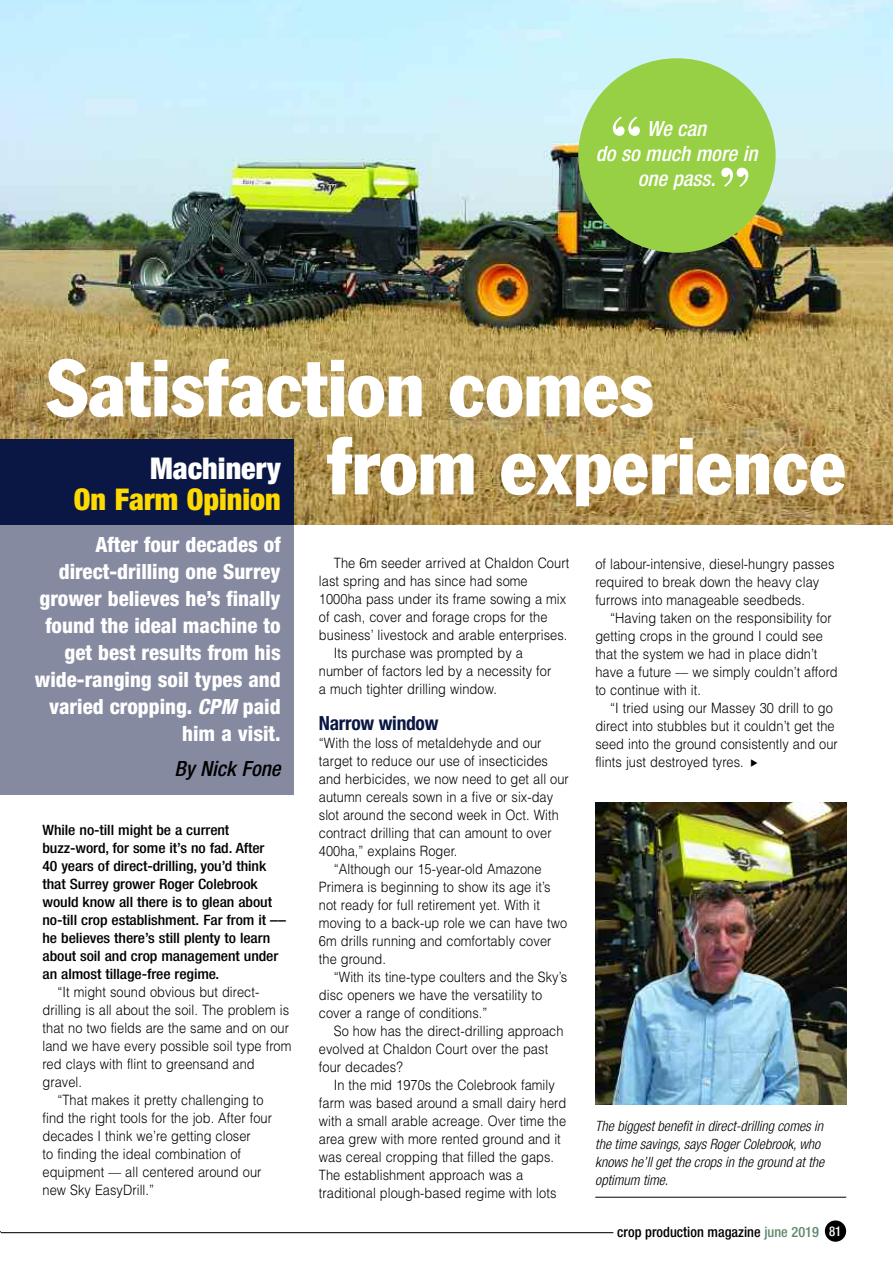
<style>
.page{position:relative;width:893px;height:1263px;background:#fff}
.page>*{position:absolute;margin:0;border:0;box-sizing:border-box;transform-origin:0 0}
.t1{font:condensed 79.5px/78px "Franklin Gothic";color:#fff}
.t2{font:700 58.95px "Bodoni BT";color:#fff}
.t3{font:900 condensed 30px "Helvetica Neue";color:#ffd902}
.t4{font:900 condensed 30px "Helvetica Neue";color:#fff}
.t5{font:800 condensed 21px/27px "Helvetica Neue";color:#fff;text-align:right}
.t6{font:italic 500 condensed 21px/25.2px "Helvetica Neue";color:#fff;text-align:center}
.t7{font:italic 500 condensed 21px "Helvetica Neue";color:#000}
.t8{font:700 condensed 19.5px "Helvetica Neue";letter-spacing:-.015em;color:#0a1643}
.t9{font:300 14.25px/18px "Helvetica";letter-spacing:.005em;color:#000;scale:.9 1}
.t10{font:500 condensed 14.25px/18px "Helvetica Neue";letter-spacing:-.005em;color:#000;scale:1.1 1}
.t11{font:italic 300 condensed 14.25px/18px "Helvetica Neue";color:#000}
.t12{font:500 condensed 14.25px "Helvetica Neue";letter-spacing:-.005em;color:#000}
.s1{font-style:italic}
.s2{color:#60896c}
.s3{font-size:13.5px;color:#fff}
</style>
<div class="page">
<img style="left:0;top:0;width:893px;height:525px">
<img style="left:595px;top:803px;width:251px;height:301px">
<hr style="left:595px;top:1197px;width:251px;height:1px;background:#000">
<div style="left:0;top:522px;width:293px;height:273px;background:#858aa1"></div>
<div style="left:0;top:439px;width:293px;height:86px;background:#0a1643"></div>
<div style="left:578px;top:58px;width:198px;height:195px;background:#97d045;border-radius:50%"></div>
<hr style="left:1px;top:1232px;width:612px;height:1px;background:#000">
<div style="left:825px;top:1220px;width:21px;height:22px;background:#000;border-radius:50%"></div>
<h2 class="t2" style="left:609px;top:117px;width:35px">“</h2>
<h3 class="t6" style="left:596px;top:118px;width:163px">We can<br>do so much more in one pass.</h3>
<h2 class="t2" style="left:718px;top:168px;width:35px">”</h2>
<h1 class="t1" style="left:328px;top:355px;width:520px;text-indent:-281px">Satisfaction comes<br>from experience</h1>
<h3 class="t4" style="left:150px;top:457px;width:132px">Machinery</h3>
<h3 class="t3" style="left:74px;top:489px;width:208px">On Farm Opinion</h3>
<h3 class="t5" style="left:35px;top:532px;width:247px">After four decades of direct-drilling one Surrey grower believes he’s finally found the ideal machine to get best results from his wide-ranging soil types and varied cropping. <span class="s1">CPM</span> paid him a visit.</h3>
<h3 class="t7" style="left:174px;top:761px;width:108px">By Nick Fone</h3>
<p class="t10" style="left:43px;top:822px;width:223px">While no-till might be a current buzz-word, for some it’s no fad. After<br>40 years of direct-drilling, you’d think that Surrey grower Roger Colebrook would know all there is to glean about no-till crop establishment. Far from it –– he believes there’s still plenty to learn about soil and crop management under an almost tillage-free regime.</p>
<p class="t9" style="left:57px;top:983px;width:226px">“It might sound obvious but direct-</p>
<p class="t9" style="left:43px;top:1001px;width:276px">drilling is all about the soil. The problem is</p>
<p class="t9" style="left:43px;top:1019px;width:275px">that no two fields are the same and on our</p>
<p class="t9" style="left:43px;top:1037px;width:278px">land we have every possible soil type from</p>
<p class="t9" style="left:43px;top:1055px;width:237px">red clays with flint to greensand and</p>
<p class="t9" style="left:43px;top:1073px;width:45px">gravel.</p>
<p class="t9" style="left:57px;top:1091px;width:231px">“That makes it pretty challenging to</p>
<p class="t9" style="left:43px;top:1109px;width:256px">find the right tools for the job. After four</p>
<p class="t9" style="left:43px;top:1127px;width:233px">decades I think we’re getting closer</p>
<p class="t9" style="left:43px;top:1145px;width:222px">to finding the ideal combination of</p>
<p class="t9" style="left:43px;top:1163px;width:245px">equipment –– all centered around our</p>
<p class="t9" style="left:43px;top:1181px;width:126px">new Sky EasyDrill.”</p>
<p class="t9" style="left:334px;top:554px;width:263px">The 6m seeder arrived at Chaldon Court</p>
<p class="t9" style="left:319px;top:572px;width:234px">last spring and has since had some</p>
<p class="t9" style="left:319px;top:590px;width:276px">1000ha pass under its frame sowing a mix</p>
<p class="t9" style="left:319px;top:608px;width:255px">of cash, cover and forage crops for the</p>
<p class="t9" style="left:319px;top:626px;width:278px">business’ livestock and arable enterprises.</p>
<p class="t9" style="left:334px;top:644px;width:212px">Its purchase was prompted by a</p>
<p class="t9" style="left:319px;top:662px;width:260px">number of factors led by a necessity for</p>
<p class="t9" style="left:319px;top:680px;width:199px">a much tighter drilling window.</p>
<h3 class="t8" style="left:319px;top:716px;width:121px">Narrow window</h3>
<p class="t9" style="left:319px;top:734px;width:249px">“With the loss of metaldehyde and our</p>
<p class="t9" style="left:319px;top:752px;width:256px">target to reduce our use of insecticides</p>
<p class="t9" style="left:319px;top:770px;width:279px">and herbicides, we now need to get all our</p>
<p class="t9" style="left:319px;top:788px;width:262px">autumn cereals sown in a five or six-day</p>
<p class="t9" style="left:319px;top:806px;width:268px">slot around the second week in Oct. With</p>
<p class="t9" style="left:319px;top:824px;width:260px">contract drilling that can amount to over</p>
<p class="t9" style="left:319px;top:842px;width:155px">400ha,” explains Roger.</p>
<p class="t9" style="left:334px;top:860px;width:232px">“Although our 15-year-old Amazone</p>
<p class="t9" style="left:319px;top:878px;width:259px">Primera is beginning to show its age it’s</p>
<p class="t9" style="left:319px;top:896px;width:247px">not ready for full retirement yet. With it</p>
<p class="t9" style="left:319px;top:914px;width:277px">moving to a back-up role we can have two</p>
<p class="t9" style="left:319px;top:932px;width:260px">6m drills running and comfortably cover</p>
<p class="t9" style="left:319px;top:950px;width:76px">the ground.</p>
<p class="t9" style="left:334px;top:968px;width:261px">“With its tine-type coulters and the Sky’s</p>
<p class="t9" style="left:319px;top:986px;width:250px">disc openers we have the versatility to</p>
<p class="t9" style="left:319px;top:1004px;width:189px">cover a range of conditions.”</p>
<p class="t9" style="left:334px;top:1022px;width:257px">So how has the direct-drilling approach</p>
<p class="t9" style="left:319px;top:1040px;width:256px">evolved at Chaldon Court over the past</p>
<p class="t9" style="left:319px;top:1058px;width:95px">four decades?</p>
<p class="t9" style="left:334px;top:1076px;width:247px">In the mid 1970s the Colebrook family</p>
<p class="t9" style="left:319px;top:1094px;width:276px">farm was based around a small dairy herd</p>
<p class="t9" style="left:319px;top:1112px;width:276px">with a small arable acreage. Over time the</p>
<p class="t9" style="left:319px;top:1130px;width:270px">area grew with more rented ground and it</p>
<p class="t9" style="left:319px;top:1148px;width:263px">was cereal cropping that filled the gaps.</p>
<p class="t9" style="left:319px;top:1166px;width:228px">The establishment approach was a</p>
<p class="t9" style="left:319px;top:1184px;width:265px">traditional plough-based regime with lots</p>
<p class="t9" style="left:595px;top:555px;width:267px">of labour-intensive, diesel-hungry passes required to break down the heavy clay furrows into manageable seedbeds.</p>
<p class="t9" style="left:595px;top:609px;width:271px;text-indent:15px">“Having taken on the responsibility for getting crops in the ground I could see that the system we had in place didn’t have a future –– we simply couldn’t afford to continue with it.</p>
<p class="t9" style="left:595px;top:699px;width:271px;text-indent:15px">“I tried using our Massey 30 drill to go direct into stubbles but it couldn’t get the seed into the ground consistently and our flints just destroyed tyres.</p>
<p class="t11" style="left:595px;top:1118px;width:230px">The biggest benefit in direct-drilling comes in the time savings, says Roger Colebrook, who knows he’ll get the crops in the ground at the optimum time.</p>
<p class="t12" style="left:617px;top:1226px;width:225px">crop production magazine <span class="s2">june 2019</span> <span class="s3">81</span></p>
</div>
